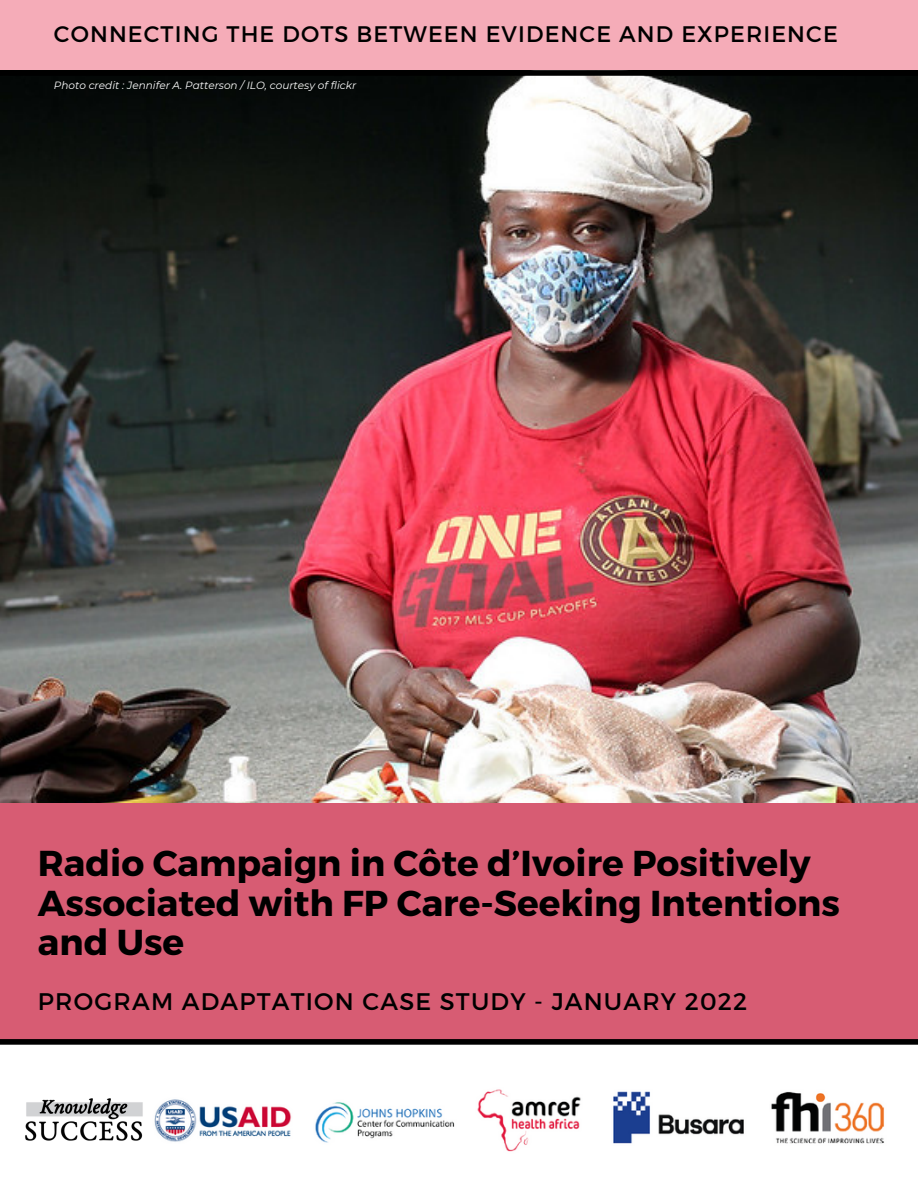
<style>
.page{position:relative;width:918px;height:1188px;background:#fff}
.page>*{position:absolute;margin:0;border:0;box-sizing:border-box;transform-origin:0 0}
.t1{font:700 36px/39.3px "Montserrat";color:#000}
.t2{font:24px "Montserrat";letter-spacing:.05em;color:#000}
.t3{font:22.5px "Montserrat";letter-spacing:.05em;color:#000}
.t4{font:italic 10.5px "Montserrat";color:#fff}
</style>
<div class="page">
<img style="left:0;top:76px;width:918px;height:728px">
<div style="left:0;top:804px;width:918px;height:238px;background:#d75c73"></div>
<div style="left:0;top:1039px;width:918px;height:6px;background:#000"></div>
<img style="left:154px;top:1089px;width:730px;height:63px">
<img style="left:25px;top:1098px;width:118px;height:43px">
<div style="left:0;top:0;width:918px;height:70px;background:#f5acb8"></div>
<div style="left:0;top:70px;width:918px;height:6px;background:#000"></div>
<p class="t3" style="left:54px;top:20px;width:785px">CONNECTING THE DOTS BETWEEN EVIDENCE AND EXPERIENCE</p>
<p class="t4" style="left:54px;top:79px;width:304px">Photo credit : Jennifer A. Patterson / ILO, courtesy of flickr</p>
<p class="t1" style="left:38px;top:842px;width:803px">Radio Campaign in Côte d’Ivoire Positively<br>Associated with FP Care-Seeking Intentions and Use</p>
<p class="t2" style="left:38px;top:986px;width:711px">PROGRAM ADAPTATION CASE STUDY - JANUARY 2022</p>
</div>
